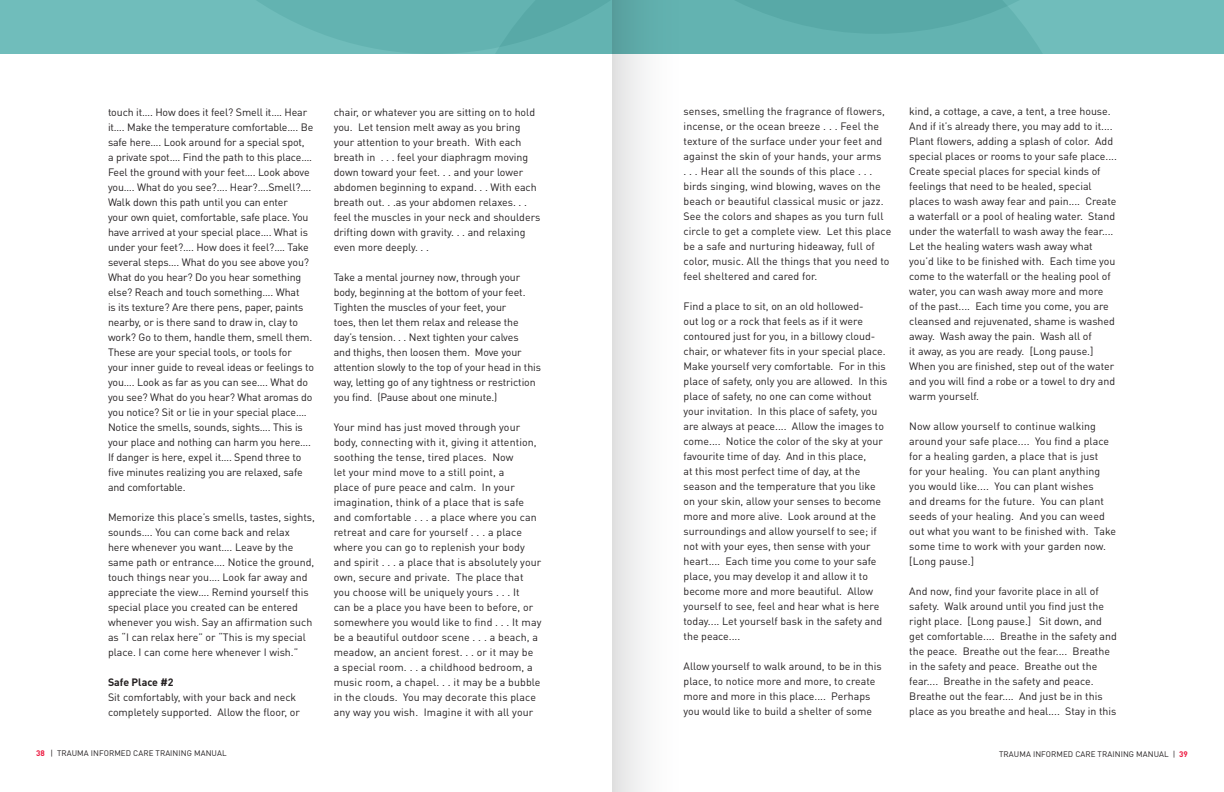
<style>
.page{position:relative;width:1224px;height:792px;background:#fff}
.page>*{position:absolute;margin:0;border:0;box-sizing:border-box;transform-origin:0 0}
.t1{font:10.6px/15px "DIN";color:#231f20}
.t2{font:700 10.6px "DIN";color:#231f20}
.t3{font:8px "DIN";letter-spacing:.01em;color:#231f20}
.s1{font-weight:700;color:#ed1940}
</style>
<div class="page">
<div style="left:0;top:0;width:1224px;height:54px;background:#70bdbb"></div>
<svg style="left:257px;top:0;width:785px;height:54px"></svg>
<svg style="left:612px;top:0;width:71px;height:792px"></svg>
<p class="t1" style="left:108px;top:105px;width:208px">touch it…. How does it feel? Smell it…. Hear it…. Make the temperature comfortable…. Be safe here…. Look around for a special spot,<br>a private spot…. Find the path to this place….<br>Feel the ground with your feet…. Look above you…. What do you see?…. Hear?….Smell?….<br>Walk down this path until you can enter<br>your own quiet, comfortable, safe place. You have arrived at your special place…. What is under your feet?…. How does it feel?…. Take several steps…. What do you see above you?<br>What do you hear? Do you hear something else? Reach and touch something…. What<br>is its texture? Are there pens, paper, paints nearby, or is there sand to draw in, clay to work? Go to them, handle them, smell them.<br>These are your special tools, or tools for your inner guide to reveal ideas or feelings to you…. Look as far as you can see…. What do you see? What do you hear? What aromas do you notice? Sit or lie in your special place….<br>Notice the smells, sounds, sights…. This is your place and nothing can harm you here….<br>If danger is here, expel it…. Spend three to five minutes realizing you are relaxed, safe and comfortable.</p>
<p class="t1" style="left:108px;top:510px;width:209px">Memorize this place’s smells, tastes, sights, sounds…. You can come back and relax<br>here whenever you want…. Leave by the same path or entrance…. Notice the ground, touch things near you…. Look far away and appreciate the view…. Remind yourself this special place you created can be entered whenever you wish. Say an affirmation such as “I can relax here” or “This is my special place. I can come here whenever I wish.”</p>
<p class="t2" style="left:108px;top:675px;width:67px">Safe Place #2</p>
<p class="t1" style="left:108px;top:690px;width:193px">Sit comfortably, with your back and neck completely supported. Allow the floor, or</p>
<p class="t1" style="left:334px;top:105px;width:208px">chair, or whatever you are sitting on to hold you. Let tension melt away as you bring your attention to your breath. With each breath in . . . feel your diaphragm moving down toward your feet. . . and your lower abdomen beginning to expand. . . With each breath out. . .as your abdomen relaxes. . . feel the muscles in your neck and shoulders drifting down with gravity. . . and relaxing even more deeply. . .</p>
<p class="t1" style="left:334px;top:270px;width:209px">Take a mental journey now, through your body, beginning at the bottom of your feet.<br>Tighten the muscles of your feet, your<br>toes, then let them relax and release the day’s tension. . . N ext tighten your calves<br>and thighs, then loosen them. Move your attention slowly to the top of your head in this way, letting go of any tightness or restriction you find. (Pause about one minute.)</p>
<p class="t1" style="left:334px;top:420px;width:209px">Your mind has just moved through your body, connecting with it, giving it attention, soothing the tense, tired places. Now<br>let your mind move to a still point, a<br>place of pure peace and calm. I n your imagination, think of a place that is safe and comfortable . . . a place where you can retreat and care for yourself . . . a place where you can go to replenish your body and spirit . . . a place that is absolutely your own, secure and private. The place that you choose will be uniquely yours . . . It<br>can be a place you have been to before, or somewhere you would like to find . . . It may be a beautiful outdoor scene . . . a beach, a meadow, an ancient forest. . . or it may be a special room. . . a childhood bedroom, a music room, a chapel. . . it may be a bubble in the clouds. You may decorate this place any way you wish. I magine it with all your</p>
<p class="t1" style="left:684px;top:104px;width:209px">senses, smelling the fragrance of flowers, incense, or the ocean breeze . . . Feel the texture of the surface under your feet and against the skin of your hands, your arms<br>. . . Hear all the sounds of this place . . . birds singing, wind blowing, waves on the beach or beautiful classical music or jazz.<br>See the colors and shapes as you turn full circle to get a complete view. Let this place be a safe and nurturing hideaway, full of color, music. All the things that you need to feel sheltered and cared for.</p>
<p class="t1" style="left:684px;top:299px;width:205px">Find a place to sit, on an old hollowed-<br>out log or a rock that feels as if it were contoured just for you, in a billowy cloud&shy;chair, or whatever fits in your special place.<br>Make yourself very comfortable. For in this place of safety, only you are allowed. I n this place of safety, no one can come without your invitation. I n this place of safety, you are always at peace.... Allow the images to come.... Notice the color of the sky at your favourite time of day. And in this place,<br>at this most perfect time of day, at the season and the temperature that you like on your skin, allow your senses to become more and more alive. Look around at the surroundings and allow yourself to see; if not with your eyes, then sense with your heart.... Each time you come to your safe place, you may develop it and allow it to become more and more beautiful. Allow yourself to see, feel and hear what is here today.... Let yourself bask in the safety and the peace....</p>
<p class="t1" style="left:684px;top:659px;width:200px">Allow yourself to walk around, to be in this place, to notice more and more, to create more and more in this place.... Perhaps you would like to build a shelter of some</p>
<p class="t1" style="left:909px;top:104px;width:209px">kind, a cottage, a cave, a tent, a tree house.<br>And if it’s already there, you may add to it....<br>Plant flowers, adding a splash of color. Add special places or rooms to your safe place....<br>Create special places for special kinds of feelings that need to be healed, special places to wash away fear and pain.... Create a waterfall or a pool of healing water. Stand under the waterfall to wash away the fear....<br>Let the healing waters wash away what you’d like to be finished with. Each time you come to the waterfall or the healing pool of water, you can wash away more and more<br>of the past.... Each time you come, you are cleansed and rejuvenated, shame is washed away. Wash away the pain. Wash all of<br>it away, as you are ready. [Long pause.] When you are finished, step out of the water and you will find a robe or a towel to dry and warm yourself.</p>
<p class="t1" style="left:909px;top:419px;width:208px">N ow allow yourself to continue walking around your safe place.... You find a place for a healing garden, a place that is just<br>for your healing. You can plant anything you would like.... You can plant wishes<br>and dreams for the future. You can plant seeds of your healing. And you can weed out what you want to be finished with. Take some time to work with your garden now. [Long pause.]</p>
<p class="t1" style="left:909px;top:584px;width:209px">And now, find your favorite place in all of safety. Walk around until you find just the right place. [Long pause.] Sit down, and get comfortable.... Breathe in the safety and the peace. Breathe out the fear.... Breathe in the safety and peace. Breathe out the fear.... Breathe in the safety and peace.<br>Breathe out the fear.... And just be in this place as you breathe and heal.... Stay in this</p>
<p class="t3" style="left:36px;top:748px;width:190px"><span class="s1">38</span> | trauma informed care training manual</p>
<p class="t3" style="left:999px;top:749px;width:190px">trauma informed care training manuaL | <span class="s1">39</span></p>
</div>
